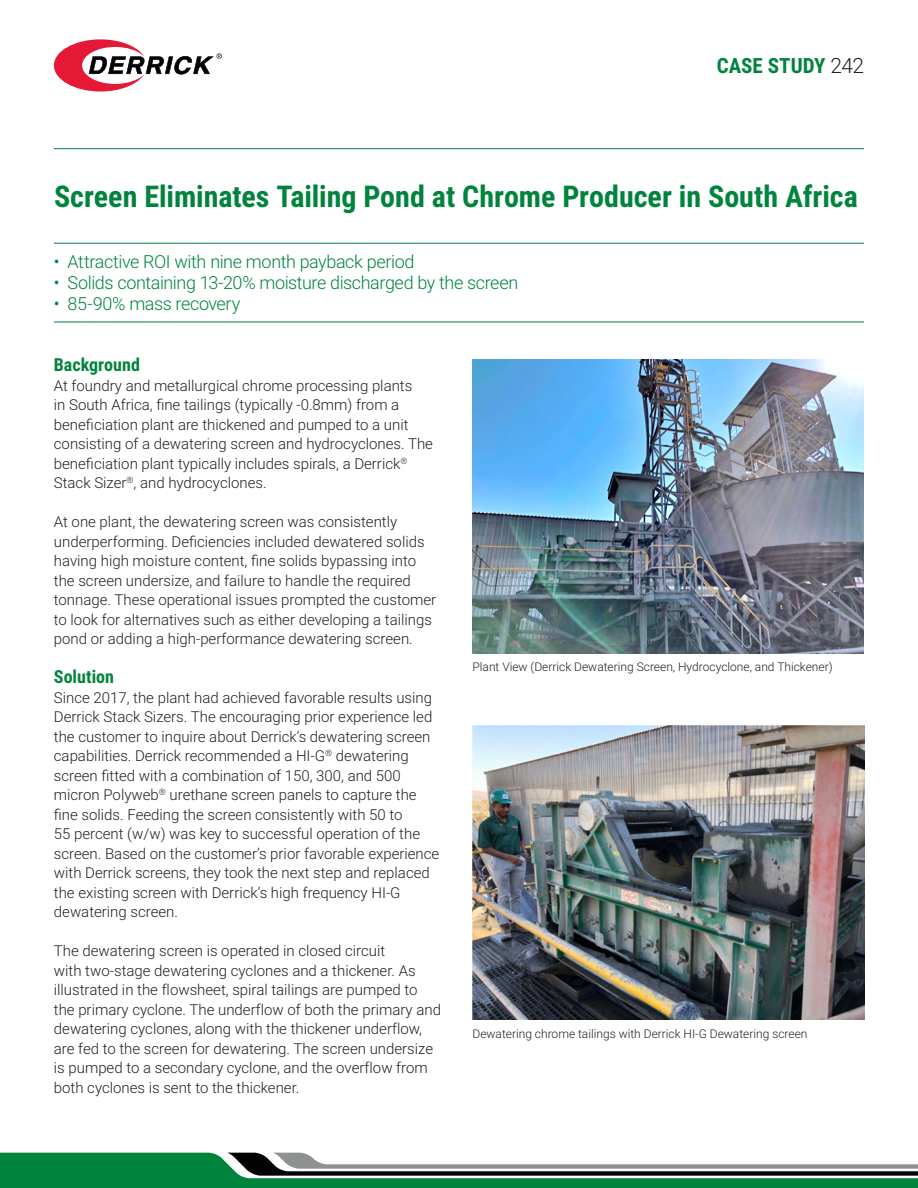
<style>
.page{position:relative;width:918px;height:1188px;background:#fff}
.page>*{position:absolute;margin:0;border:0;box-sizing:border-box;transform-origin:0 0}
.Case_Study_Title{font:700 30px "Roboto Condensed";color:#00843d}
.t1{font:700 21px "Roboto Condensed";color:#00843d}
.Case_Study_Bullet_Po{font:300 18px "Roboto";letter-spacing:-.025em;color:#00843d}
.Case_Study_Sub_Head{font:700 18px "Roboto Condensed";color:#00843d}
.Case_Study_Body_Copy{font:300 15px/19.5px "Roboto";color:#231f20}
.Case_Study_Caption{font:300 12px "Roboto";color:#231f20}
.s1{font-family:"Roboto";font-weight:300;color:#231f20}
</style>
<div class="page">
<svg style="left:0;top:1153px;width:918px;height:35px"></svg>
<hr style="left:54px;top:148px;width:810px;height:1px;background:#00843d">
<svg style="left:54px;top:39px;width:168px;height:53px"></svg>
<hr style="left:54px;top:243px;width:810px;height:1px;background:#00843d">
<hr style="left:54px;top:322px;width:810px;height:1px;background:#00843d">
<img style="left:472px;top:360px;width:392px;height:294px">
<img style="left:472px;top:726px;width:393px;height:293px">
<p class="t1" style="left:717px;top:51px;width:149px">CASE STUDY <span class="s1">242</span></p>
<p class="Case_Study_Title" style="left:54px;top:176px;width:805px">Screen Eliminates Tailing Pond at Chrome Producer in South Africa</p>
<p class="Case_Study_Bullet_Po" style="left:54px;top:249px;width:362px">• Attractive ROI with nine month payback period</p>
<p class="Case_Study_Bullet_Po" style="left:54px;top:270px;width:466px">• Solids containing 13-20% moisture discharged by the screen</p>
<p class="Case_Study_Bullet_Po" style="left:54px;top:291px;width:188px">• 85-90% mass recovery</p>
<p class="Case_Study_Sub_Head" style="left:54px;top:352px;width:88px">Background</p>
<p class="Case_Study_Body_Copy" style="left:54px;top:375px;width:381px">At foundry and metallurgical chrome processing plants<br>in South Africa, fine tailings (typically -0.8mm) from a beneficiation plant are thickened and pumped to a unit consisting of a dewatering screen and hydrocyclones. The beneficiation plant typically includes spirals, a Derrick<sup>® </sup>Stack Sizer<sup>®</sup>, and hydrocyclones.</p>
<p class="Case_Study_Body_Copy" style="left:54px;top:512px;width:384px">At one plant, the dewatering screen was consistently underperforming. Deficiencies included dewatered solids having high moisture content, fine solids bypassing into the screen undersize, and failure to handle the required tonnage. These operational issues prompted the customer to look for alternatives such as either developing a tailings pond or adding a high-performance dewatering screen.</p>
<p class="Case_Study_Sub_Head" style="left:54px;top:664px;width:62px">Solution</p>
<p class="Case_Study_Body_Copy" style="left:54px;top:687px;width:387px">Since 2017, the plant had achieved favorable results using Derrick Stack Sizers. The encouraging prior experience led the customer to inquire about Derrick’s dewatering screen capabilities. Derrick recommended a HI-G<sup>®</sup> dewatering screen fitted with a combination of 150, 300, and 500 micron Polyweb<sup>®</sup> urethane screen panels to capture the fine solids. Feeding the screen consistently with 50 to<br>55 percent (w/w) was key to successful operation of the screen. Based on the customer’s prior favorable experience with Derrick screens, they took the next step and replaced the existing screen with Derrick’s high frequency HI-G dewatering screen.</p>
<p class="Case_Study_Body_Copy" style="left:54px;top:941px;width:389px">The dewatering screen is operated in closed circuit<br>with two-stage dewatering cyclones and a thickener. As illustrated in the flowsheet, spiral tailings are pumped to the primary cyclone. The underflow of both the primary and dewatering cyclones, along with the thickener underflow, are fed to the screen for dewatering. The screen undersize is pumped to a secondary cyclone, and the overflow from both cyclones is sent to the thickener.</p>
<p class="Case_Study_Caption" style="left:472px;top:658px;width:362px">Plant View (Derrick Dewatering Screen, Hydrocyclone, and Thickener)</p>
<p class="Case_Study_Caption" style="left:472px;top:1026px;width:337px">Dewatering chrome tailings with Derrick HI-G Dewatering screen</p>
</div>
